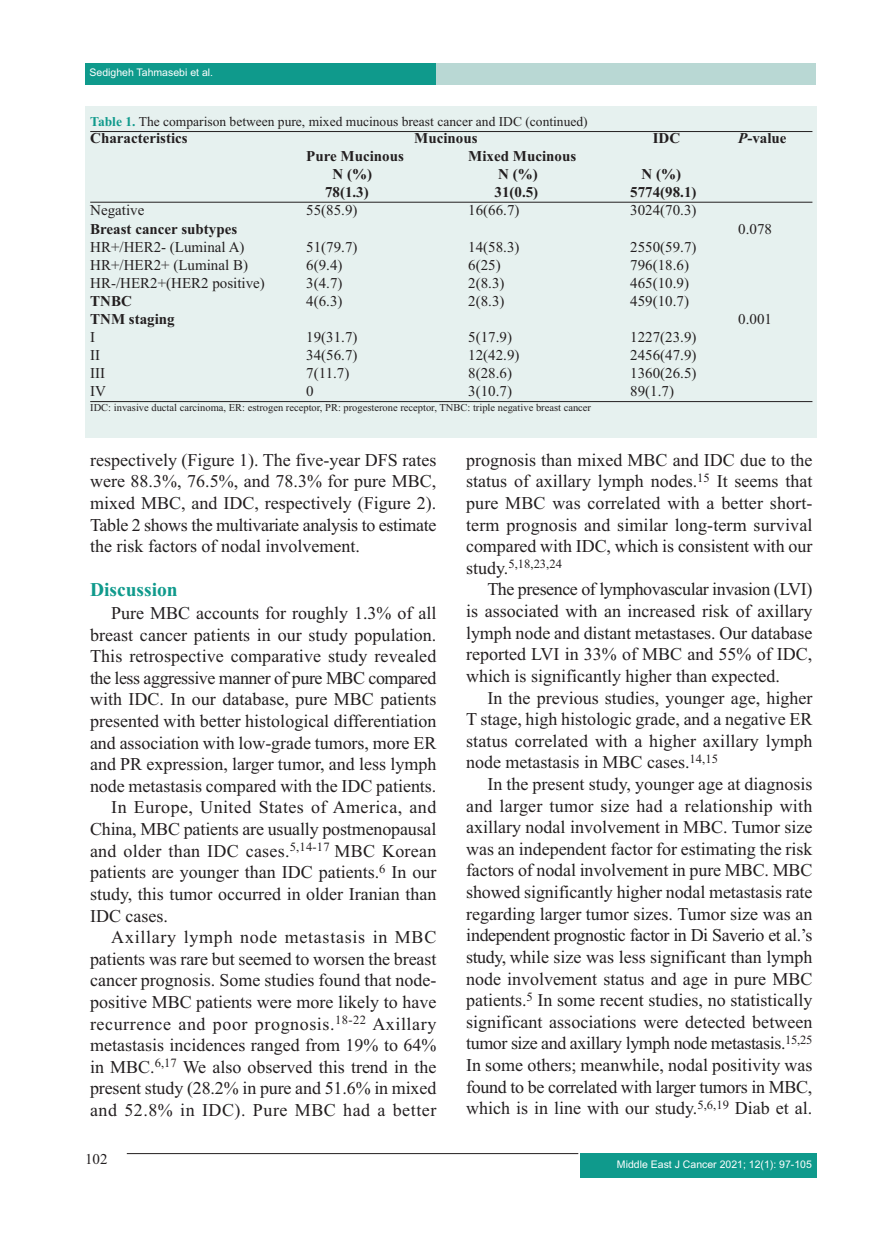
<style>
.page{position:relative;width:893px;height:1234px;background:#fff}
.page>*{position:absolute;margin:0;border:0;box-sizing:border-box;transform-origin:0 0}
.t1{font:700 19.5px "Times New Roman";color:#0f9a8c}
.t2{font:18px/21.6px "Times New Roman";color:#231f20;text-align:justify}
.t3{font:15px "Times New Roman";color:#231f20}
.t4{font:700 15px "Times New Roman";color:#231f20}
.t5{font:13.5px "Times New Roman";color:#231f20}
.t6{font:12.6px "Times New Roman";color:#231f20}
.t7{font:10.5px "Times New Roman";color:#231f20}
.t8{font:10.5px "Arial";color:#fff}
.s1{font-weight:700;color:#0f9a8c}
.s2{font-style:italic}
.s3{font-size:18px}
</style>
<div class="page">
<div style="left:86px;top:64px;width:730px;height:21px;background:#b9d8d4"></div>
<div style="left:85px;top:64px;width:351px;height:21px;background:#0f9a8c"></div>
<div style="left:580px;top:1153px;width:236px;height:24px;background:#0f9a8c"></div>
<hr style="left:127px;top:1152px;width:451px;height:1px;background:#231f20">
<div style="left:86px;top:106px;width:731px;height:332px;background:#e6f1ef"></div>
<hr style="left:90px;top:131px;width:722px;height:1px;background:#231f20">
<hr style="left:90px;top:202px;width:722px;height:1px;background:#231f20">
<hr style="left:90px;top:401px;width:722px;height:1px;background:#231f20">
<p class="t8" style="left:90px;top:68px;width:125px">Sedigheh Tahmasebi et al.</p>
<p class="t5" style="left:90px;top:117px;width:499px"><span class="s1">Table 1.</span> The comparison between pure, mixed mucinous breast cancer and IDC (continued)</p>
<p class="t4" style="left:90px;top:133px;width:99px">Characteristics</p>
<p class="t4" style="left:414px;top:133px;width:65px">Mucinous</p>
<p class="t4" style="left:653px;top:133px;width:29px">IDC</p>
<p class="t4" style="left:738px;top:133px;width:50px"><span class="s2">P</span>-value</p>
<p class="t4" style="left:306px;top:151px;width:99px">Pure Mucinous</p>
<p class="t4" style="left:468px;top:151px;width:109px">Mixed Mucinous</p>
<p class="t4" style="left:332px;top:169px;width:41px">N (%)</p>
<p class="t4" style="left:498px;top:169px;width:41px">N (%)</p>
<p class="t4" style="left:641px;top:169px;width:41px">N (%)</p>
<p class="t4" style="left:325px;top:187px;width:45px">78(1.3)</p>
<p class="t4" style="left:494px;top:187px;width:45px">31(0.5)</p>
<p class="t4" style="left:630px;top:187px;width:68px">5774(98.1)</p>
<p class="t3" style="left:90px;top:205px;width:56px">Negative</p>
<p class="t3" style="left:306px;top:205px;width:53px">55(85.9)</p>
<p class="t3" style="left:468px;top:205px;width:53px">16(66.7)</p>
<p class="t3" style="left:630px;top:205px;width:68px">3024(70.3)</p>
<p class="t4" style="left:90px;top:223px;width:148px">Breast cancer subtypes</p>
<p class="t3" style="left:738px;top:223px;width:35px">0.078</p>
<p class="t3" style="left:90px;top:241px;width:156px">HR+/HER2- (Luminal A)</p>
<p class="t3" style="left:306px;top:241px;width:53px">51(79.7)</p>
<p class="t3" style="left:468px;top:241px;width:53px">14(58.3)</p>
<p class="t3" style="left:630px;top:241px;width:68px">2550(59.7)</p>
<p class="t3" style="left:90px;top:259px;width:159px">HR+/HER2+ (Luminal B)</p>
<p class="t3" style="left:306px;top:259px;width:38px">6(9.4)</p>
<p class="t3" style="left:468px;top:259px;width:34px">6(25)</p>
<p class="t3" style="left:630px;top:259px;width:60px">796(18.6)</p>
<p class="t3" style="left:90px;top:277px;width:176px">HR-/HER2+(HER2 positive)</p>
<p class="t3" style="left:306px;top:277px;width:38px">3(4.7)</p>
<p class="t3" style="left:468px;top:277px;width:38px">2(8.3)</p>
<p class="t3" style="left:630px;top:277px;width:60px">465(10.9)</p>
<p class="t4" style="left:90px;top:295px;width:43px">TNBC</p>
<p class="t3" style="left:306px;top:295px;width:38px">4(6.3)</p>
<p class="t3" style="left:468px;top:295px;width:38px">2(8.3)</p>
<p class="t3" style="left:630px;top:295px;width:60px">459(10.7)</p>
<p class="t4" style="left:90px;top:313px;width:86px">TNM staging</p>
<p class="t3" style="left:738px;top:313px;width:35px">0.001</p>
<p class="t3" style="left:90px;top:331px;width:6px">I</p>
<p class="t3" style="left:306px;top:331px;width:53px">19(31.7)</p>
<p class="t3" style="left:468px;top:331px;width:45px">5(17.9)</p>
<p class="t3" style="left:630px;top:331px;width:68px">1227(23.9)</p>
<p class="t3" style="left:90px;top:349px;width:11px">II</p>
<p class="t3" style="left:306px;top:349px;width:53px">34(56.7)</p>
<p class="t3" style="left:468px;top:349px;width:53px">12(42.9)</p>
<p class="t3" style="left:630px;top:349px;width:68px">2456(47.9)</p>
<p class="t3" style="left:90px;top:367px;width:16px">III</p>
<p class="t3" style="left:306px;top:367px;width:45px">7(11.7)</p>
<p class="t3" style="left:468px;top:367px;width:45px">8(28.6)</p>
<p class="t3" style="left:630px;top:367px;width:68px">1360(26.5)</p>
<p class="t3" style="left:90px;top:385px;width:17px">IV</p>
<p class="t3" style="left:306px;top:385px;width:9px">0</p>
<p class="t3" style="left:468px;top:385px;width:45px">3(10.7)</p>
<p class="t3" style="left:630px;top:385px;width:45px">89(1.7)</p>
<p class="t7" style="left:90px;top:403px;width:502px">IDC: invasive ductal carcinoma, ER: estrogen receptor, PR: progesterone receptor, TNBC: triple negative breast cancer</p>
<p class="t2" style="left:90px;top:450px;width:348px">respectively (Figure 1). The five-year DFS rates were 88.3%, 76.5%, and 78.3% for pure MBC, mixed MBC, and IDC, respectively (Figure 2).<br>Table 2 shows the multivariate analysis to estimate the risk factors of nodal involvement.</p>
<p class="t1" style="left:90px;top:583px;width:89px">Discussion</p>
<p class="t2" style="left:90px;top:603px;width:348px;text-indent:21px">Pure MBC accounts for roughly 1.3% of all breast cancer patients in our study population.<br>This retrospective comparative study revealed the less aggressive manner of pure MBC compared with IDC. In our database, pure MBC patients presented with better histological differentiation and association with low-grade tumors, more ER and PR expression, larger tumor, and less lymph node metastasis compared with the IDC patients.</p>
<p class="t2" style="left:90px;top:798px;width:348px;text-indent:21px">In Europe, United States of America, and China, MBC patients are usually postmenopausal and older than IDC cases.<sup>5,14-17</sup> MBC Korean patients are younger than IDC patients.<sup>6</sup> In our study, this tumor occurred in older Iranian than IDC cases.</p>
<p class="t2" style="left:90px;top:927px;width:348px;text-indent:21px">Axillary lymph node metastasis in MBC patients was rare but seemed to worsen the breast cancer prognosis. Some studies found that node&shy;positive MBC patients were more likely to have recurrence and poor prognosis.<sup>18-22</sup> Axillary metastasis incidences ranged from 19% to 64% in MBC.<sup>6,17</sup> We also observed this trend in the present study (28.2% in pure and 51.6% in mixed and 52.8% in IDC). Pure MBC had a better</p>
<p class="t3" style="left:85px;top:1152px;width:24px">102</p>
<p class="t2" style="left:466px;top:450px;width:348px">prognosis than mixed MBC and IDC due to the status of axillary lymph nodes.<sup>15</sup> It seems that pure MBC was correlated with a better short&shy;term prognosis and similar long-term survival compared with IDC, which is consistent with our</p>
<p class="t6" style="left:466px;top:559px;width:97px"><span class="s3">study.</span>5,18,23,24</p>
<p class="t2" style="left:466px;top:580px;width:348px;text-indent:21px">The presence of lymphovascular invasion (LVI) is associated with an increased risk of axillary lymph node and distant metastases. Our database reported LVI in 33% of MBC and 55% of IDC, which is significantly higher than expected.</p>
<p class="t2" style="left:466px;top:688px;width:348px;text-indent:21px">In the previous studies, younger age, higher T stage, high histologic grade, and a negative ER status correlated with a higher axillary lymph node metastasis in MBC cases.<sup>14,15</sup></p>
<p class="t2" style="left:466px;top:774px;width:348px;text-indent:21px">In the present study, younger age at diagnosis and larger tumor size had a relationship with axillary nodal involvement in MBC. Tumor size was an independent factor for estimating the risk factors of nodal involvement in pure MBC. MBC showed significantly higher nodal metastasis rate regarding larger tumor sizes. Tumor size was an independent prognostic factor in Di Saverio et al.’s study, while size was less significant than lymph node involvement status and age in pure MBC patients.<sup>5</sup> In some recent studies, no statistically significant associations were detected between tumor size and axillary lymph node metastasis.<sup>15,25<br></sup>In some others; meanwhile, nodal positivity was found to be correlated with larger tumors in MBC, which is in line with our study.<sup>5,6,19</sup> Diab et al.</p>
<p class="t8" style="left:617px;top:1160px;width:196px">Middle East J Cancer 2021; 12(1): 97-105</p>
</div>
